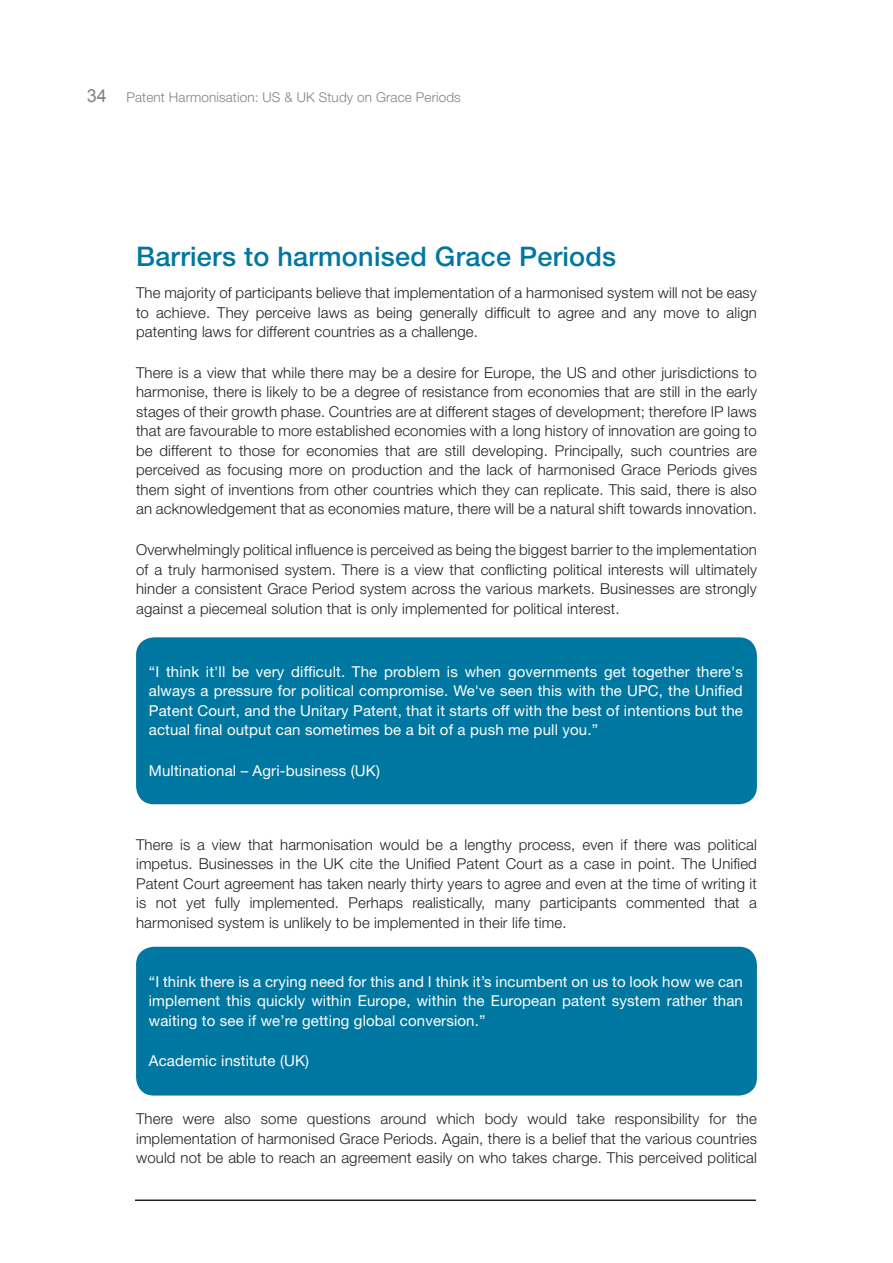
<style>
.page{position:relative;width:893px;height:1263px;background:#fff}
.page>*{position:absolute;margin:0;border:0;box-sizing:border-box;transform-origin:0 0}
.t1{font:500 27px "Helvetica Neue LT Std";letter-spacing:.01em;color:#0077a0}
.t2{font:300 15px/19.5px "Helvetica Neue LT Std";letter-spacing:.01em;color:#231f20;text-align:justify}
.t3{font:15px/19.5px "Helvetica Neue LT Std";letter-spacing:.01em;color:#fff;text-align:justify}
.t4{font:300 13.5px "Helvetica Neue LT Std";letter-spacing:.01em;color:#808285}
.s1{font-family:"Arial";font-weight:400;font-size:18px}
</style>
<div class="page">
<hr style="left:135px;top:1199px;width:621px;height:2px;background:#231f20">
<div style="left:136px;top:947px;width:621px;height:148px;background:#0077a0;border-radius:18px"></div>
<div style="left:136px;top:637px;width:621px;height:167px;background:#0077a0;border-radius:18px"></div>
<p class="t4" style="left:87px;top:89px;width:375px"><span class="s1">34</span> Patent Harmonisation: US &amp; UK Study on Grace Periods</p>
<p class="t1" style="left:136px;top:240px;width:482px">Barriers to harmonised Grace Periods</p>
<p class="t2" style="left:136px;top:283px;width:622px">The majority of participants believe that implementation of a harmonised system will not be easy to achieve. They perceive laws as being generally difficult to agree and any move to align patenting laws for different countries as a challenge.</p>
<p class="t2" style="left:136px;top:363px;width:622px">There is a view that while there may be a desire for Europe, the US and other jurisdictions to harmonise, there is likely to be a degree of resistance from economies that are still in the early stages of their growth phase. Countries are at different stages of development; therefore IP laws that are favourable to more established economies with a long history of innovation are going to be different to those for economies that are still developing. Principally, such countries are perceived as focusing more on production and the lack of harmonised Grace Periods gives them sight of inventions from other countries which they can replicate. This said, there is also an acknowledgement that as economies mature, there will be a natural shift towards innovation.</p>
<p class="t2" style="left:136px;top:540px;width:622px">Overwhelmingly political influence is perceived as being the biggest barrier to the implementation of a truly harmonised system. There is a view that conflicting political interests will ultimately hinder a consistent Grace Period system across the various markets. Businesses are strongly against a piecemeal solution that is only implemented for political interest.</p>
<p class="t3" style="left:149px;top:661px;width:596px">“I think it'll be very difficult. The problem is when governments get together there's always a pressure for political compromise. We've seen this with the UPC, the Unified Patent Court, and the Unitary Patent, that it starts off with the best of intentions but the actual final output can sometimes be a bit of a push me pull you.”</p>
<p class="t3" style="left:149px;top:760px;width:233px">Multinational – Agri-business (UK)</p>
<p class="t2" style="left:136px;top:834px;width:622px">There is a view that harmonisation would be a lengthy process, even if there was political impetus. Businesses in the UK cite the Unified Patent Court as a case in point. The Unified Patent Court agreement has taken nearly thirty years to agree and even at the time of writing it is not yet fully implemented. Perhaps realistically, many participants commented that a harmonised system is unlikely to be implemented in their life time.</p>
<p class="t3" style="left:149px;top:971px;width:596px">“I think there is a crying need for this and I think it’s incumbent on us to look how we can implement this quickly within Europe, within the European patent system rather than waiting to see if we’re getting global conversion.”</p>
<p class="t3" style="left:149px;top:1051px;width:162px">Academic institute (UK)</p>
<p class="t2" style="left:136px;top:1109px;width:622px">There were also some questions around which body would take responsibility for the implementation of harmonised Grace Periods. Again, there is a belief that the various countries would not be able to reach an agreement easily on who takes charge. This perceived political</p>
</div>
